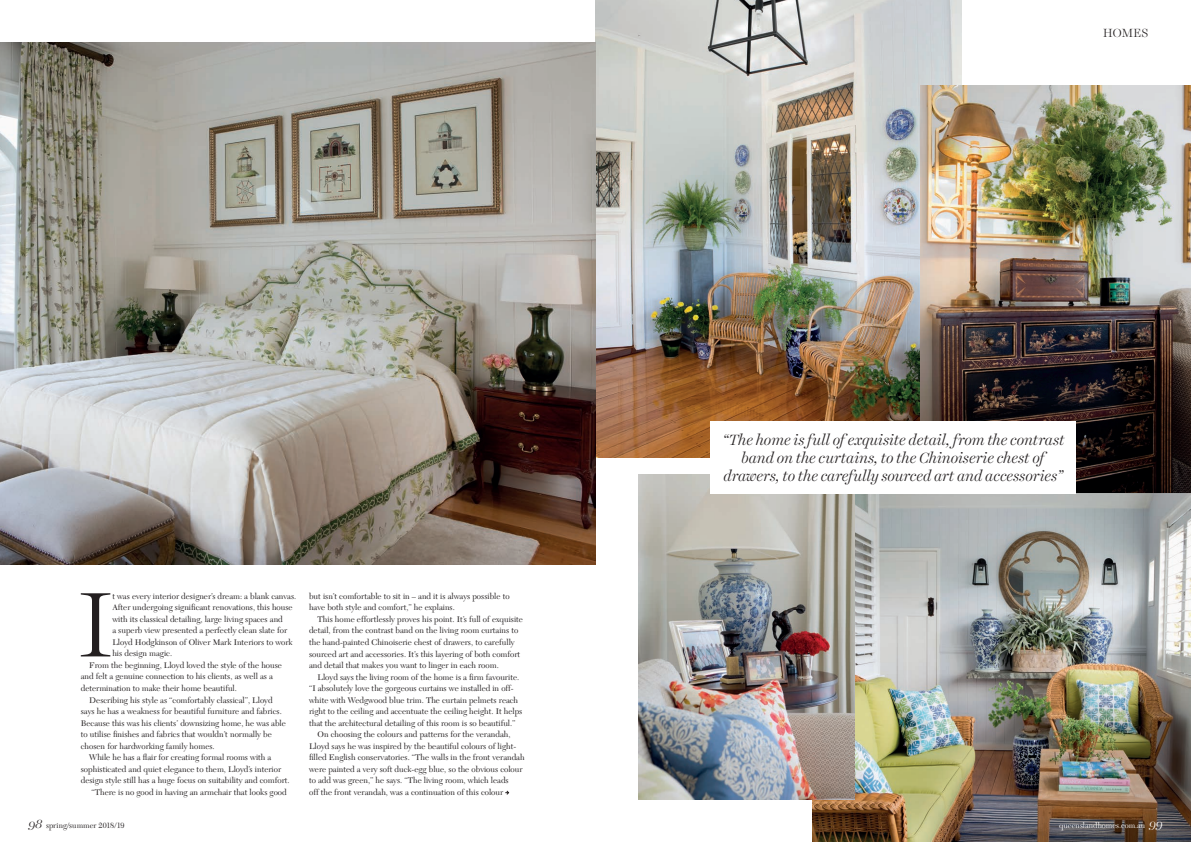
<style>
.page{position:relative;width:1191px;height:842px;background:#fff}
.page>*{position:absolute;margin:0;border:0;box-sizing:border-box;transform-origin:0 0}
.t1{font:300 93.2px "Harriet Display";color:#231f20}
.t2{font:italic 300 15px/18px "Harriet Display";letter-spacing:-.005em;color:#231f20;text-align:center}
.t3{font:300 12px "Harriet Display";letter-spacing:.02em;color:#231f20}
.t4{font:8.5px/11.5px "New Caledonia LT Std";color:#231f20}
.t5{font:8px "New Caledonia LT Std";color:#fff}
.t6{font:8px "New Caledonia LT Std";color:#231f20}
.s1{font-family:"Harriet Display";font-weight:300;font-style:italic;font-size:12px}
</style>
<div class="page">
<img style="left:595px;top:0;width:366px;height:457px">
<img style="left:0;top:43px;width:595px;height:521px">
<img style="left:920px;top:85px;width:271px;height:408px">
<img style="left:812px;top:493px;width:379px;height:349px">
<img style="left:638px;top:474px;width:217px;height:325px">
<svg style="left:505px;top:790px;width:4px;height:5px"></svg>
<div style="left:710px;top:421px;width:366px;height:72px;background:#fff"></div>
<h1 class="t1" style="left:79px;top:559px;width:35px">I</h1>
<p class="t4" style="left:112px;top:591px;width:185px">t was every interior designer’s dream: a blank canvas.</p>
<p class="t4" style="left:112px;top:602px;width:182px">After undergoing significant renovations, this house</p>
<p class="t4" style="left:112px;top:614px;width:172px">with its classical detailing, large living spaces and</p>
<p class="t4" style="left:112px;top:625px;width:176px">a superb view presented a perfectly clean slate for</p>
<p class="t4" style="left:112px;top:637px;width:182px">Lloyd Hodgkinson of Oliver Mark Interiors to work</p>
<p class="t4" style="left:112px;top:648px;width:61px">his design magic.</p>
<p class="t4" style="left:89px;top:660px;width:194px">From the beginning, Lloyd loved the style of the house</p>
<p class="t4" style="left:81px;top:671px;width:194px">and felt a genuine connection to his clients, as well as a</p>
<p class="t4" style="left:81px;top:683px;width:158px">determination to make their home beautiful.</p>
<p class="t4" style="left:89px;top:694px;width:185px">Describing his style as “comfortably classical”, Lloyd</p>
<p class="t4" style="left:81px;top:706px;width:202px">says he has a weakness for beautiful furniture and fabrics.</p>
<p class="t4" style="left:81px;top:717px;width:207px">Because this was his clients’ downsizing home, he was able</p>
<p class="t4" style="left:81px;top:729px;width:192px">to utilise finishes and fabrics that wouldn’t normally be</p>
<p class="t4" style="left:81px;top:740px;width:135px">chosen for hardworking family homes.</p>
<p class="t4" style="left:89px;top:752px;width:184px">While he has a flair for creating formal rooms with a</p>
<p class="t4" style="left:81px;top:763px;width:202px">sophisticated and quiet elegance to them, Lloyd’s interior</p>
<p class="t4" style="left:81px;top:775px;width:210px">design style still has a huge focus on suitability and comfort.</p>
<p class="t4" style="left:91px;top:786px;width:197px">“There is no good in having an armchair that looks good</p>
<p class="t6" style="left:28px;top:820px;width:98px"><span class="s1">98</span> spring/summer 2018/19</p>
<p class="t4" style="left:309px;top:591px;width:202px">but isn’t comfortable to sit in – and it is always possible to have both style and comfort,” he explains.</p>
<p class="t4" style="left:309px;top:614px;width:215px;text-indent:8px">This home effortlessly proves his point. It’s full of exquisite detail, from the contrast band on the living room curtains to the hand-painted Chinoiserie chest of drawers, to carefully sourced art and accessories. It’s this layering of both comfort and detail that makes you want to linger in each room.</p>
<p class="t4" style="left:317px;top:671px;width:203px">Lloyd says the living room of the home is a firm favourite.</p>
<p class="t4" style="left:309px;top:683px;width:206px">“I absolutely love the gorgeous curtains we installed in off-</p>
<p class="t4" style="left:309px;top:694px;width:211px">white with Wedgwood blue trim. The curtain pelmets reach</p>
<p class="t4" style="left:309px;top:706px;width:215px">right to the ceiling and accentuate the ceiling height. It helps</p>
<p class="t4" style="left:309px;top:717px;width:208px">that the architectural detailing of this room is so beautiful.”</p>
<p class="t4" style="left:317px;top:729px;width:194px">On choosing the colours and patterns for the verandah,</p>
<p class="t4" style="left:309px;top:740px;width:209px">Lloyd says he was inspired by the beautiful colours of light-</p>
<p class="t4" style="left:309px;top:752px;width:217px">filled English conservatories. “The walls in the front verandah</p>
<p class="t4" style="left:309px;top:763px;width:215px">were painted a very soft duck-egg blue, so the obvious colour</p>
<p class="t4" style="left:309px;top:775px;width:201px">to add was green,” he says. “The living room, which leads</p>
<p class="t4" style="left:309px;top:786px;width:196px">off the front verandah, was a continuation of this colour</p>
<h3 class="t3" style="left:1103px;top:24px;width:47px">HOMES</h3>
<h2 class="t2" style="left:721px;top:430px;width:344px">“The home is full of exquisite detail, from the contrast band on the curtains, to the Chinoiserie chest of drawers, to the carefully sourced art and accessories”</h2>
<p class="t5" style="left:1059px;top:820px;width:105px">queenslandhomes.com.au <span class="s1">99</span></p>
</div>
